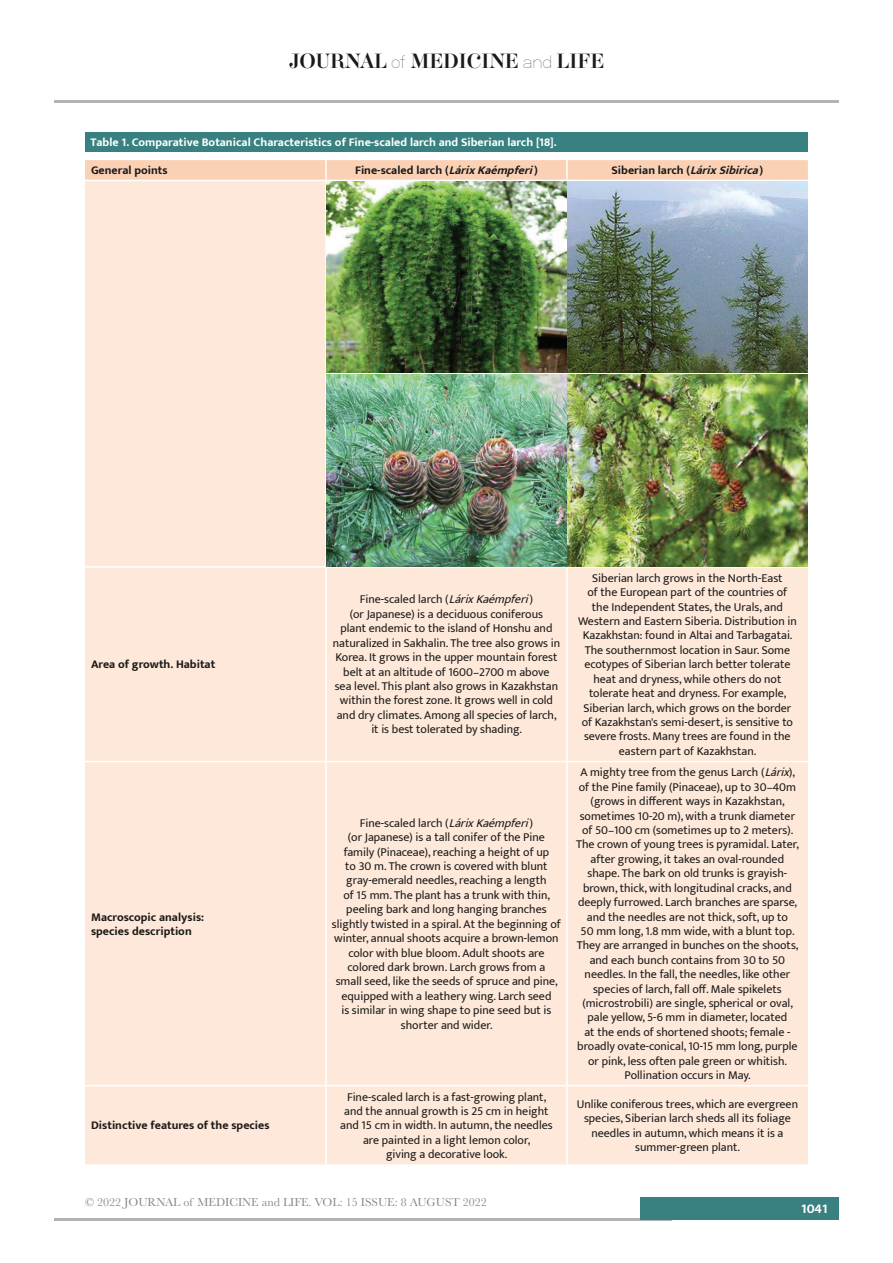
<style>
.page{position:relative;width:893px;height:1263px;background:#fff}
.page>*{position:absolute;margin:0;border:0;box-sizing:border-box;transform-origin:0 0}
.t1{font:18px "Aker Brygge Display";color:#1a1a19}
.t2{font:700 13.5px "Mukta";color:#fff}
.body_tabel{font:12px/14.4px "Mukta";color:#1a1a19;text-align:center}
.left_header_table{font:700 12px "Mukta";color:#1a1a19}
.legenda_tabel{font:700 12px "Mukta";color:#fff}
.center_header_table{font:700 12px "Mukta";color:#1a1a19}
.t3{font:12px "Baskerville";color:#888787}
.s1{font-family:"Neubau Grotesk Lei"}
.s2{font-style:italic}
</style>
<div class="page">
<hr style="left:54px;top:1218px;width:618px;height:2px;background:#b2b3b2">
<div style="left:641px;top:1198px;width:198px;height:22px;background:#398080"></div>
<hr style="left:54px;top:100px;width:785px;height:2px;background:#b2b3b2">
<div style="left:85px;top:160px;width:723px;height:20px;background:#fbd1b5"></div>
<div style="left:85px;top:181px;width:723px;height:983px;background:#fde8d9"></div>
<hr style="left:325px;top:160px;width:2px;height:20px;background:#fff">
<hr style="left:566px;top:160px;width:2px;height:20px;background:#fff">
<hr style="left:325px;top:181px;width:2px;height:193px;background:#fff">
<hr style="left:566px;top:181px;width:2px;height:192px;background:#fff">
<hr style="left:325px;top:374px;width:2px;height:192px;background:#fff">
<hr style="left:566px;top:374px;width:2px;height:192px;background:#fff">
<hr style="left:85px;top:566px;width:241px;height:2px;background:#fff">
<hr style="left:326px;top:566px;width:241px;height:2px;background:#fff">
<hr style="left:325px;top:568px;width:2px;height:193px;background:#fff">
<hr style="left:567px;top:566px;width:241px;height:2px;background:#fff">
<hr style="left:566px;top:568px;width:2px;height:193px;background:#fff">
<hr style="left:325px;top:762px;width:2px;height:323px;background:#fff">
<hr style="left:566px;top:762px;width:2px;height:323px;background:#fff">
<hr style="left:85px;top:1085px;width:241px;height:1px;background:#fff">
<hr style="left:326px;top:1085px;width:241px;height:1px;background:#fff">
<hr style="left:325px;top:1086px;width:2px;height:78px;background:#fff">
<hr style="left:567px;top:1085px;width:241px;height:1px;background:#fff">
<hr style="left:566px;top:1086px;width:2px;height:78px;background:#fff">
<hr style="left:327px;top:373px;width:240px;height:1px;background:#fff">
<hr style="left:567px;top:373px;width:241px;height:1px;background:#fff">
<hr style="left:85px;top:761px;width:241px;height:1px;background:#fff">
<hr style="left:326px;top:761px;width:241px;height:1px;background:#fff">
<hr style="left:567px;top:761px;width:241px;height:1px;background:#fff">
<img style="left:327px;top:181px;width:239px;height:385px">
<img style="left:568px;top:181px;width:240px;height:385px">
<div style="left:85px;top:132px;width:723px;height:20px;background:#398080"></div>
<h1 class="t1" style="left:289px;top:49px;width:317px">JOURNAL <span class="s1">of</span> MEDICINE <span class="s1">and</span> LIFE</h1>
<p class="legenda_tabel" style="left:90px;top:134px;width:468px">Table 1. Comparative Botanical Characteristics of Fine-scaled larch and Siberian larch [18].</p>
<p class="center_header_table" style="left:91px;top:162px;width:78px">General points</p>
<p class="center_header_table" style="left:355px;top:162px;width:184px">Fine-scaled larch (<span class="s2">LárixKaémpferi</span>)</p>
<p class="center_header_table" style="left:611px;top:162px;width:153px">Siberian larch (<span class="s2">LárixSibirica</span>)</p>
<p class="left_header_table" style="left:91px;top:657px;width:126px">Area of growth. Habitat</p>
<p class="left_header_table" style="left:91px;top:909px;width:115px">Macroscopic analysis:</p>
<p class="left_header_table" style="left:91px;top:924px;width:102px">species description</p>
<p class="left_header_table" style="left:91px;top:1118px;width:180px">Distinctive features of the species</p>
<p class="body_tabel" style="left:333px;top:592px;width:229px">Fine-scaled larch (<span class="s2">LárixKaémpferi</span>)<br>(or Japanese) is a deciduous coniferous<br>plant endemic to the island of Honshu and naturalized in Sakhalin. The tree also grows in Korea. It grows in the upper mountain forest belt at an altitude of 1600–2700 m above<br>sea level. This plant also grows in Kazakhstan within the forest zone. It grows well in cold and dry climates. Among all species of larch, it is best tolerated by shading.</p>
<p class="body_tabel" style="left:332px;top:815px;width:230px">Fine-scaled larch (<span class="s2">LárixKaémpferi</span>)<br>(or Japanese) is a tall conifer of the Pine family (Pinaceae), reaching a height of up<br>to 30 m. The crown is covered with blunt gray-emerald needles, reaching a length<br>of 15 mm. The plant has a trunk with thin, peeling bark and long hanging branches slightly twisted in a spiral. At the beginning of winter, annual shoots acquire a brown-lemon color with blue bloom. Adult shoots are colored dark brown. Larch grows from a<br>small seed, like the seeds of spruce and pine, equipped with a leathery wing. Larch seed<br>is similar in wing shape to pine seed but is shorter and wider.</p>
<p class="body_tabel" style="left:578px;top:570px;width:220px">Siberian larch grows in the North-East<br>of the European part of the countries of the Independent States, the Urals, and Western and Eastern Siberia. Distribution in Kazakhstan: found in Altai and Tarbagatai.<br>The southernmost location in Saur. Some ecotypes of Siberian larch better tolerate heat and dryness, while others do not tolerate heat and dryness. For example, Siberian larch, which grows on the border of Kazakhstan's semi-desert, is sensitive to severe frosts. Many trees are found in the eastern part of Kazakhstan.</p>
<p class="body_tabel" style="left:576px;top:765px;width:225px">A mighty tree from the genus Larch (<span class="s2">Lárix</span>), of the Pine family (Pinaceae), up to 30–40m (grows in different ways in Kazakhstan, sometimes 10-20 m), with a trunk diameter of 50–100 cm (sometimes up to 2 meters).<br>The crown of young trees is pyramidal. Later, after growing, it takes an oval-rounded shape. The bark on old trunks is grayish&shy;brown, thick, with longitudinal cracks, and deeply furrowed. Larch branches are sparse, and the needles are not thick, soft, up to<br>50 mm long, 1.8 mm wide, with a blunt top.<br>They are arranged in bunches on the shoots, and each bunch contains from 30 to 50 needles. In the fall, the needles, like other species of larch, fall off. Male spikelets (microstrobili) are single, spherical or oval, pale yellow, 5-6 mm in diameter, located<br>at the ends of shortened shoots; female - broadly ovate-conical, 10-15 mm long, purple or pink, less often pale green or whitish.<br>Pollination occurs in May.</p>
<p class="body_tabel" style="left:340px;top:1089px;width:214px">Fine-scaled larch is a fast-growing plant, and the annual growth is 25 cm in height and 15 cm in width. In autumn, the needles are painted in a light lemon color,<br>giving a decorative look.</p>
<p class="body_tabel" style="left:577px;top:1096px;width:223px">Unlike coniferous trees, which are evergreen species, Siberian larch sheds all its foliage needles in autumn, which means it is a summer-green plant.</p>
<p class="t3" style="left:85px;top:1195px;width:403px">© 2022 JOURNAL of MEDICINE and LIFE. VOL: 15 ISSUE: 8 AUGUST 2022</p>
<p class="t2" style="left:801px;top:1200px;width:28px">1041</p>
</div>
